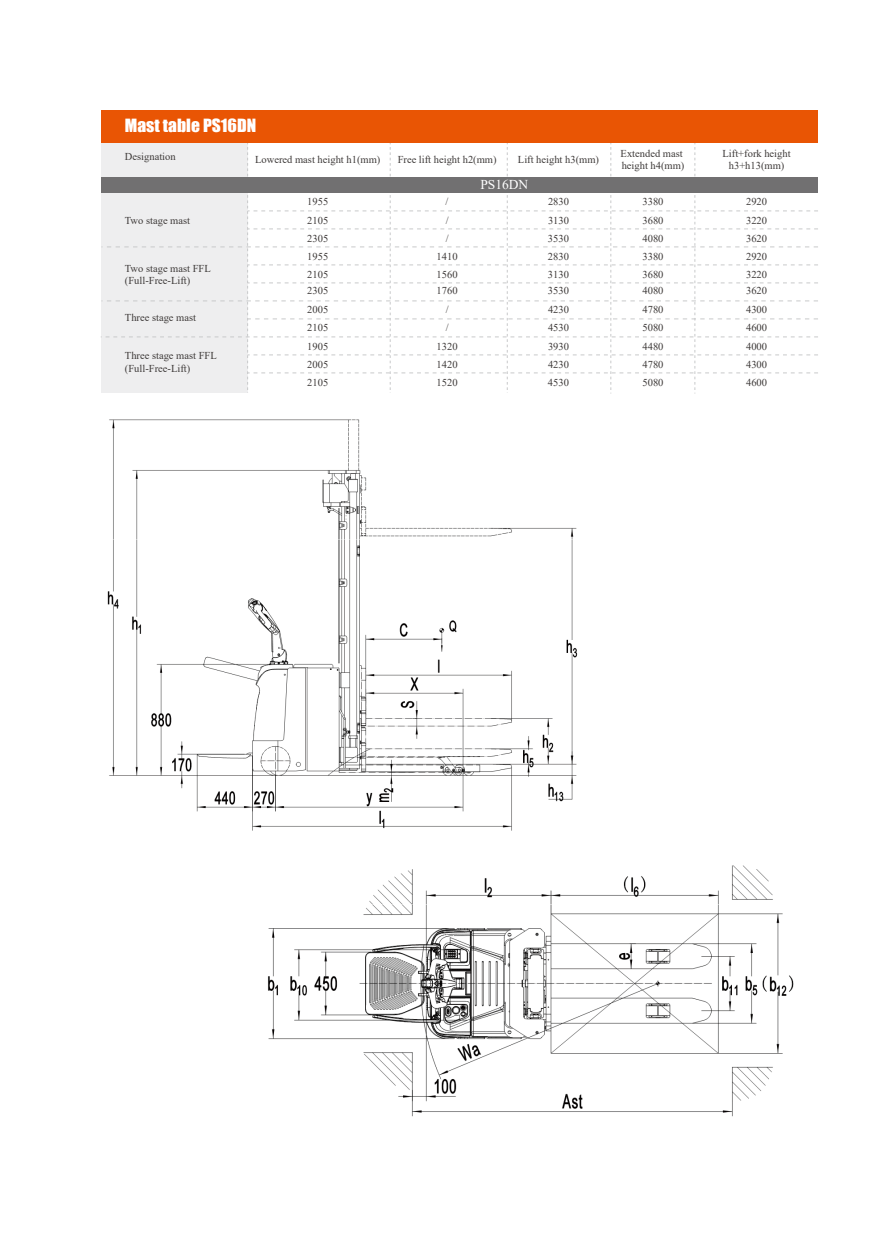
<style>
.page{position:relative;width:872px;height:1248px;background:#fff}
.page>*{position:absolute;margin:0;border:0;box-sizing:border-box;transform-origin:0 0}
.t1{font:16.8px "Impact";color:#fff;scale:1.04 1}
.t2{font:13.5px "Times New Roman";color:#fff}
.t3{font:10.5px/12.6px "Times New Roman";color:#3e3a39}
</style>
<div class="page">
<svg style="left:101px;top:142px;width:717px;height:251px"></svg>
<div style="left:101px;top:177px;width:717px;height:15px;background:#717071"></div>
<div style="left:101px;top:110px;width:716px;height:32px;background:#e95504"></div>
<img style="left:107px;top:419px;width:471px;height:412px">
<img style="left:268px;top:865px;width:526px;height:252px">
<h1 class="t1" style="left:125px;top:113px;width:128px">Mast table PS16DN</h1>
<p class="t3" style="left:125px;top:150px;width:52px">Designation</p>
<p class="t3" style="left:255px;top:153px;width:127px">Lowered mast height h1(mm)</p>
<p class="t3" style="left:397px;top:153px;width:100px">Free lift height h2(mm)</p>
<p class="t3" style="left:518px;top:153px;width:83px">Lift height h3(mm)</p>
<p class="t3" style="left:620px;top:146px;width:65px">Extended mast height h4(mm)</p>
<p class="t3" style="left:722px;top:146px;width:70px;text-align:center">Lift+fork height h3+h13(mm)</p>
<p class="t2" style="left:480px;top:175px;width:50px">PS16DN</p>
<p class="t3" style="left:307px;top:195px;width:22px">1955</p>
<p class="t3" style="left:445px;top:195px;width:4px">/</p>
<p class="t3" style="left:548px;top:195px;width:22px">2830</p>
<p class="t3" style="left:642px;top:195px;width:22px">3380</p>
<p class="t3" style="left:746px;top:195px;width:22px">2920</p>
<p class="t3" style="left:125px;top:214px;width:67px">Two stage mast</p>
<p class="t3" style="left:125px;top:262px;width:87px">Two stage mast FFL (Full-Free-Lift)</p>
<p class="t3" style="left:125px;top:311px;width:73px">Three stage mast</p>
<p class="t3" style="left:125px;top:349px;width:93px">Three stage mast FFL (Full-Free-Lift)</p>
<p class="t3" style="left:445px;top:211px;width:4px;line-height:18.5px">/ /</p>
<p class="t3" style="left:307px;top:211px;width:22px;line-height:18.5px">2105<br>2305</p>
<p class="t3" style="left:307px;top:249px;width:22px">1955</p>
<p class="t3" style="left:436px;top:249px;width:22px">1410</p>
<p class="t3" style="left:548px;top:247px;width:22px;line-height:18.5px">2830<br>3130</p>
<p class="t3" style="left:548px;top:284px;width:22px">3530</p>
<p class="t3" style="left:642px;top:284px;width:22px">4080</p>
<p class="t3" style="left:548px;top:214px;width:22px">3130</p>
<p class="t3" style="left:642px;top:214px;width:22px">3680</p>
<p class="t3" style="left:548px;top:232px;width:22px">3530</p>
<p class="t3" style="left:642px;top:232px;width:22px">4080</p>
<p class="t3" style="left:642px;top:249px;width:22px">3380</p>
<p class="t3" style="left:307px;top:266px;width:22px;line-height:15.8px">2105<br>2305</p>
<p class="t3" style="left:307px;top:300px;width:22px;line-height:18px">2005<br>2105</p>
<p class="t3" style="left:307px;top:337px;width:22px;line-height:17.7px">1905<br>2005</p>
<p class="t3" style="left:642px;top:268px;width:22px">3680</p>
<p class="t3" style="left:436px;top:268px;width:22px">1560</p>
<p class="t3" style="left:436px;top:284px;width:22px">1760</p>
<p class="t3" style="left:445px;top:300px;width:4px;line-height:18px">/ /</p>
<p class="t3" style="left:548px;top:303px;width:22px">4230</p>
<p class="t3" style="left:642px;top:303px;width:22px">4780</p>
<p class="t3" style="left:548px;top:321px;width:22px">4530</p>
<p class="t3" style="left:642px;top:321px;width:22px">5080</p>
<p class="t3" style="left:436px;top:337px;width:22px;line-height:17.7px">1320<br>1420</p>
<p class="t3" style="left:548px;top:337px;width:22px;line-height:17.7px">3930<br>4230</p>
<p class="t3" style="left:642px;top:340px;width:22px">4480</p>
<p class="t3" style="left:642px;top:357px;width:22px">4780</p>
<p class="t3" style="left:746px;top:214px;width:22px">3220</p>
<p class="t3" style="left:746px;top:232px;width:22px">3620</p>
<p class="t3" style="left:746px;top:249px;width:22px">2920</p>
<p class="t3" style="left:746px;top:268px;width:22px">3220</p>
<p class="t3" style="left:746px;top:284px;width:22px">3620</p>
<p class="t3" style="left:746px;top:303px;width:22px">4300</p>
<p class="t3" style="left:746px;top:321px;width:22px">4600</p>
<p class="t3" style="left:746px;top:340px;width:22px">4000</p>
<p class="t3" style="left:746px;top:357px;width:22px">4300</p>
<p class="t3" style="left:307px;top:375px;width:22px">2105</p>
<p class="t3" style="left:436px;top:375px;width:22px">1520</p>
<p class="t3" style="left:548px;top:375px;width:22px">4530</p>
<p class="t3" style="left:642px;top:375px;width:22px">5080</p>
<p class="t3" style="left:746px;top:375px;width:22px">4600</p>
</div>
